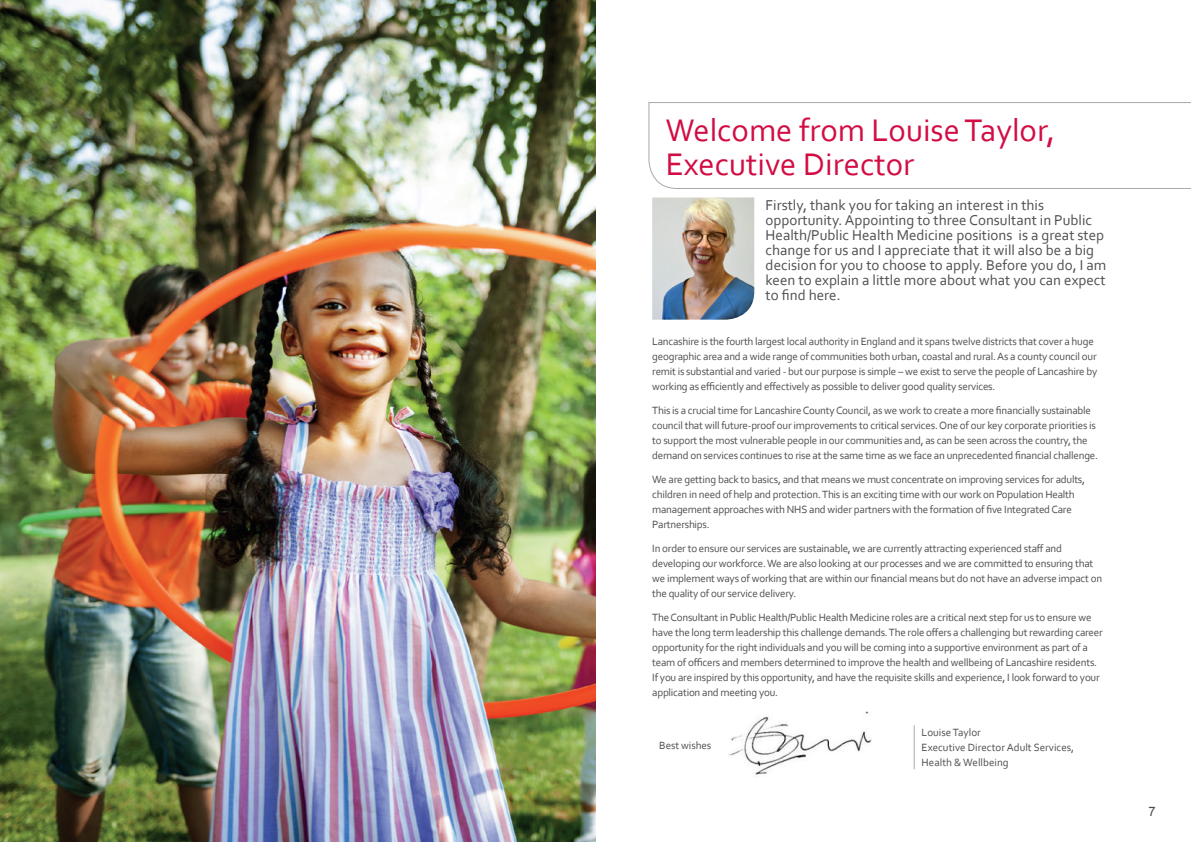
<style>
.page{position:relative;width:1191px;height:842px;background:#fff}
.page>*{position:absolute;margin:0;border:0;box-sizing:border-box;transform-origin:0 0}
.t1{font:32.7px/34px "Corbel";color:#d20d44}
.t2{font:15px/15px "Corbel";color:#4e4f50}
.t3{font:13px "Arial";color:#4b4c4d}
.t4{font:11px/15px "Corbel";letter-spacing:-.02em;color:#4e4f50}
.t5{font:11px/15px "Corbel";color:#4e4f50}
</style>
<div class="page">
<img style="left:729px;top:711px;width:143px;height:64px">
<svg style="left:648px;top:102px;width:543px;height:87px"></svg>
<hr style="left:913px;top:725px;width:1px;height:44px;background:#a8a9ad">
<img style="left:652px;top:197px;width:102px;height:123px">
<img style="left:0;top:0;width:595px;height:842px">
<h1 class="t1" style="left:665px;top:112px;width:391px">Welcome from Louise Taylor,<br>Executive Director</h1>
<p class="t2" style="left:765px;top:197px;width:342px">Firstly, thank you for taking an interest in this opportunity. Appointing to three Consultant in Public Health/Public Health Medicine positions is a great step change for us and I appreciate that it will also be a big decision for you to choose to apply. Before you do, I am keen to explain a little more about what you can expect to find here.</p>
<p class="t4" style="left:652px;top:334px;width:447px">Lancashire is the fourth largest local authority in England and it spans twelve districts that cover a huge geographic area and a wide range of communities both urban, coastal and rural. As a county council our remit is substantial and varied - but our purpose is simple – we exist to serve the people of Lancashire by working as efficiently and effectively as possible to deliver good quality services.</p>
<p class="t4" style="left:652px;top:403px;width:447px">This is a crucial time for Lancashire County Council, as we work to create a more financially sustainable council that will future-proof our improvements to critical services. One of our key corporate priorities is to support the most vulnerable people in our communities and, as can be seen across the country, the demand on services continues to rise at the same time as we face an unprecedented financial challenge.</p>
<p class="t4" style="left:652px;top:472px;width:434px">We are getting back to basics, and that means we must concentrate on improving services for adults, children in need of help and protection. This is an exciting time with our work on Population Health management approaches with NHS and wider partners with the formation of five Integrated Care Partnerships.</p>
<p class="t4" style="left:652px;top:541px;width:451px">In order to ensure our services are sustainable, we are currently attracting experienced staff and developing our workforce. We are also looking at our processes and we are committed to ensuring that we implement ways of working that are within our financial means but do not have an adverse impact on the quality of our service delivery.</p>
<p class="t4" style="left:652px;top:610px;width:452px">The Consultant in Public Health/Public Health Medicine roles are a critical next step for us to ensure we have the long term leadership this challenge demands. The role offers a challenging but rewarding career opportunity for the right individuals and you will be coming into a supportive environment as part of a team of officers and members determined to improve the health and wellbeing of Lancashire residents.<br>If you are inspired by this opportunity, and have the requisite skills and experience, I look forward to your application and meeting you.</p>
<p class="t4" style="left:659px;top:738px;width:53px">Best wishes</p>
<p class="t5" style="left:921px;top:725px;width:154px">Louise Taylor<br>Executive Director Adult Services,<br>Health &amp; Wellbeing</p>
<p class="t3" style="left:1148px;top:802px;width:9px">7</p>
</div>
